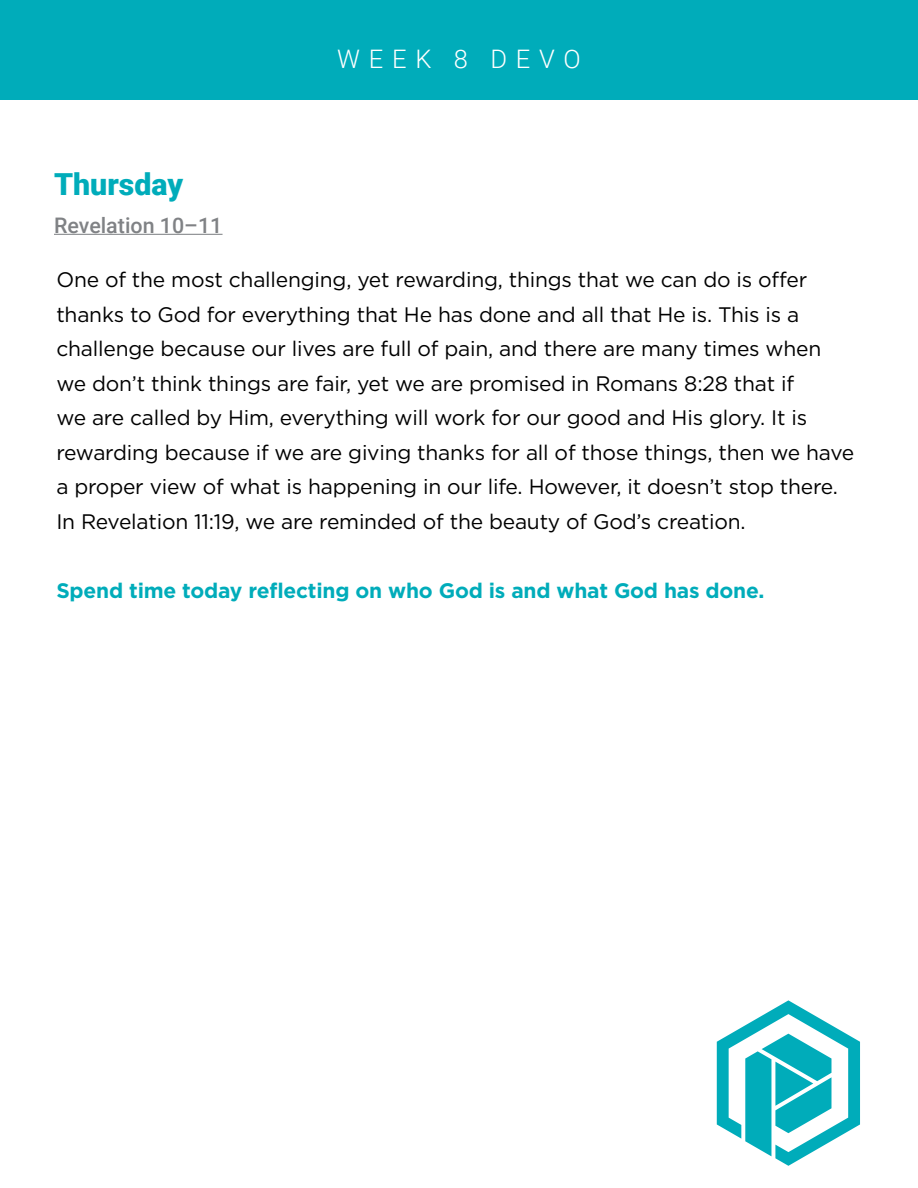
<style>
.page{position:relative;width:918px;height:1188px;background:#fff}
.page>*{position:absolute;margin:0;border:0;box-sizing:border-box;transform-origin:0 0}
.t1{font:900 30.3px "Roboto";color:#00acba}
.t2{font:300 25.5px "Roboto";letter-spacing:.345em;color:#fff}
.t3{font:500 21.45px "Roboto";color:#808285}
.t4{font:21px/34.5px "Gotham";letter-spacing:-.01em;color:#000}
.t5{font:700 21px "Gotham";letter-spacing:-.01em;color:#00acba}
</style>
<div class="page">
<div style="left:0;top:0;width:918px;height:99px;background:#00acba"></div>
<svg style="left:717px;top:1000px;width:143px;height:166px"></svg>
<hr style="left:54px;top:234px;width:169px;height:1px;background:#808285">
<p class="t2" style="left:337px;top:41px;width:245px">WEEK 8 DEVO</p>
<h1 class="t1" style="left:54px;top:163px;width:131px">Thursday</h1>
<p class="t3" style="left:54px;top:210px;width:170px">Revelation 10–11</p>
<p class="t4" style="left:56px;top:262px;width:799px">One of the most challenging, yet rewarding, things that we can do is offer thanks to God for everything that He has done and all that He is. This is a challenge because our lives are full of pain, and there are many times when we don’t think things are fair, yet we are promised in Romans 8:28 that if<br>we are called by Him, everything will work for our good and His glory. It is rewarding because if we are giving thanks for all of those things, then we have a proper view of what is happening in our life. However, it doesn’t stop there.<br>In Revelation 11:19, we are reminded of the beauty of God’s creation.</p>
<p class="t5" style="left:56px;top:577px;width:710px">Spend time today reflecting on who God is and what God has done.</p>
</div>
